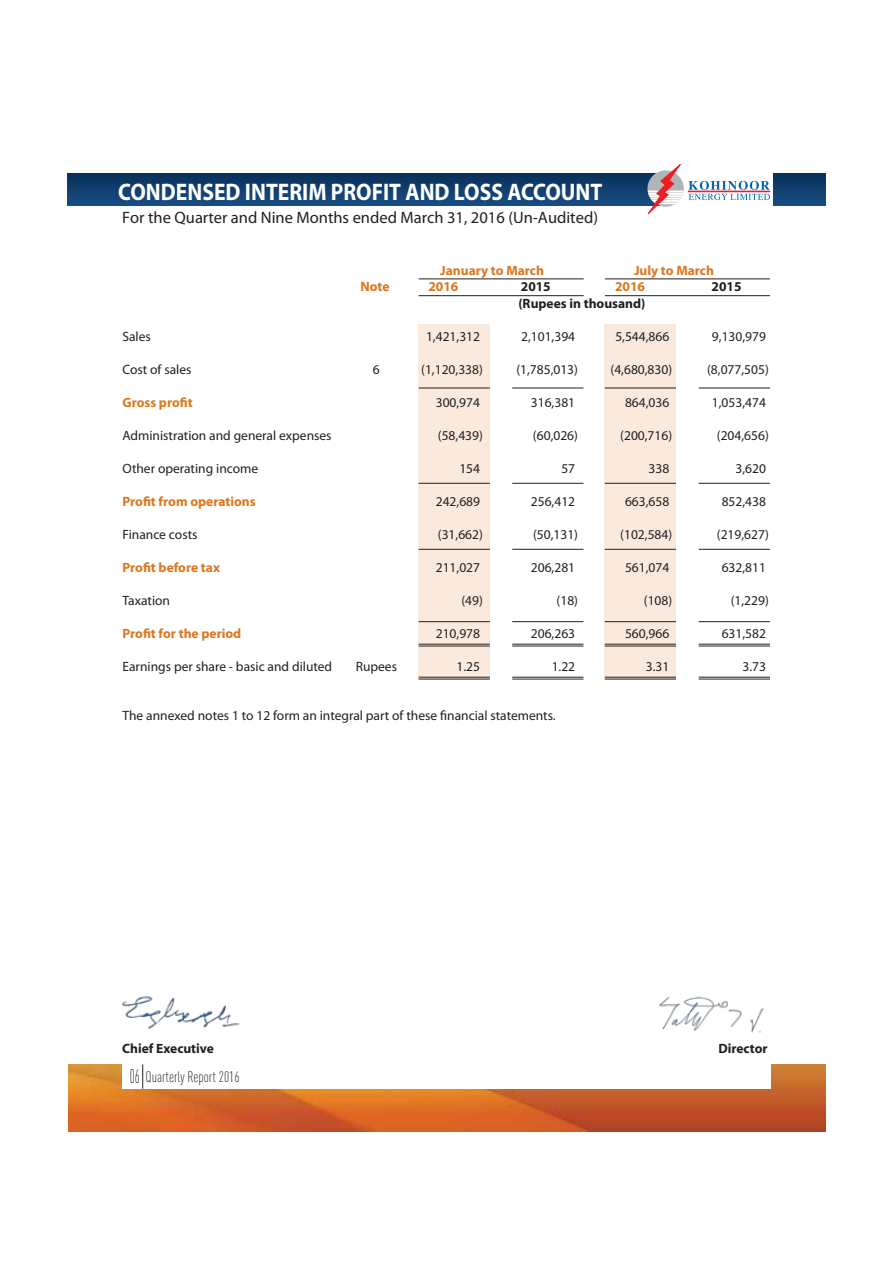
<style>
.page{position:relative;width:893px;height:1263px;background:#fff}
.page>*{position:absolute;margin:0;border:0;box-sizing:border-box;transform-origin:0 0}
.t1{font:700 24px "Myriad Pro";color:#fff;scale:.9 1}
.t2{font:16.5px "Myriad Pro";color:#231f20}
.t3{font:300 15px "DIN Cond";color:#231f20}
.t4{font:13.5px "Myriad Pro";color:#231f20}
.t5{font:700 13.5px "Myriad Pro";color:#de761c}
.t6{font:700 13.5px "Myriad Pro";color:#231f20}
.t7{font:700 13.5px "Myriad";color:#231f20}
.s1{font-size:19.5px}
</style>
<div class="page">
<svg style="left:68px;top:173px;width:757px;height:33px;background:#103f6e"></svg>
<div style="left:662px;top:172px;width:110px;height:35px;background:#fff"></div>
<img style="left:69px;top:1064px;width:756px;height:67px">
<div style="left:122px;top:1061px;width:648px;height:28px;background:#fff"></div>
<svg style="left:647px;top:170px;width:37px;height:37px"></svg>
<hr style="left:647px;top:191px;width:37px;height:1px;background:#fff">
<hr style="left:647px;top:193px;width:37px;height:2px;background:#fff">
<hr style="left:647px;top:195px;width:37px;height:2px;background:#fff">
<svg style="left:647px;top:164px;width:34px;height:51px"></svg>
<hr style="left:688px;top:191px;width:82px;height:1px;background:#ed1d24">
<svg style="left:689px;top:181px;width:81px;height:19px"></svg>
<svg style="left:142px;top:1064px;width:1px;height:25px"></svg>
<div style="left:419px;top:324px;width:71px;height:356px;background:#faeadd"></div>
<div style="left:605px;top:324px;width:71px;height:356px;background:#faeadd"></div>
<hr style="left:605px;top:278px;width:165px;height:1px;background:#231f20">
<hr style="left:699px;top:388px;width:71px;height:1px;background:#231f20">
<hr style="left:605px;top:388px;width:71px;height:1px;background:#231f20">
<hr style="left:512px;top:388px;width:71px;height:1px;background:#231f20">
<hr style="left:419px;top:388px;width:71px;height:1px;background:#231f20">
<hr style="left:699px;top:483px;width:71px;height:1px;background:#231f20">
<hr style="left:605px;top:483px;width:71px;height:1px;background:#231f20">
<hr style="left:512px;top:483px;width:71px;height:1px;background:#231f20">
<hr style="left:419px;top:483px;width:71px;height:1px;background:#231f20">
<hr style="left:699px;top:549px;width:71px;height:1px;background:#231f20">
<hr style="left:605px;top:549px;width:71px;height:1px;background:#231f20">
<hr style="left:512px;top:549px;width:71px;height:1px;background:#231f20">
<hr style="left:419px;top:549px;width:71px;height:1px;background:#231f20">
<hr style="left:699px;top:621px;width:71px;height:1px;background:#231f20">
<hr style="left:605px;top:621px;width:71px;height:1px;background:#231f20">
<hr style="left:512px;top:621px;width:71px;height:1px;background:#231f20">
<hr style="left:419px;top:621px;width:71px;height:1px;background:#231f20">
<hr style="left:699px;top:644px;width:71px;height:1px;background:#231f20">
<hr style="left:605px;top:644px;width:71px;height:1px;background:#231f20">
<hr style="left:512px;top:644px;width:71px;height:1px;background:#231f20">
<hr style="left:419px;top:644px;width:71px;height:1px;background:#231f20">
<hr style="left:699px;top:646px;width:71px;height:1px;background:#231f20">
<hr style="left:605px;top:646px;width:71px;height:1px;background:#231f20">
<hr style="left:512px;top:646px;width:71px;height:1px;background:#231f20">
<hr style="left:419px;top:646px;width:71px;height:1px;background:#231f20">
<hr style="left:699px;top:677px;width:71px;height:1px;background:#231f20">
<hr style="left:605px;top:677px;width:71px;height:1px;background:#231f20">
<hr style="left:512px;top:677px;width:71px;height:1px;background:#231f20">
<hr style="left:419px;top:677px;width:71px;height:1px;background:#231f20">
<hr style="left:699px;top:679px;width:71px;height:1px;background:#231f20">
<hr style="left:605px;top:679px;width:71px;height:1px;background:#231f20">
<hr style="left:512px;top:679px;width:71px;height:1px;background:#231f20">
<hr style="left:419px;top:679px;width:71px;height:1px;background:#231f20">
<hr style="left:605px;top:295px;width:165px;height:1px;background:#231f20">
<hr style="left:419px;top:278px;width:165px;height:1px;background:#231f20">
<hr style="left:419px;top:295px;width:165px;height:1px;background:#231f20">
<img style="left:659px;top:996px;width:105px;height:37px">
<img style="left:122px;top:996px;width:119px;height:33px">
<h1 class="t1" style="left:118px;top:178px;width:539px">CONDENSED INTERIM PROFIT AND LOSS ACCOUNT</h1>
<p class="t2" style="left:122px;top:208px;width:477px">For the Quarter and Nine Months ended March 31, 2016 (Un-Audited)</p>
<p class="t5" style="left:440px;top:262px;width:105px">January to March</p>
<p class="t5" style="left:634px;top:262px;width:81px">July to March</p>
<p class="t5" style="left:360px;top:279px;width:31px">Note</p>
<p class="t5" style="left:428px;top:279px;width:31px">2016</p>
<p class="t6" style="left:521px;top:279px;width:31px">2015</p>
<p class="t5" style="left:615px;top:279px;width:31px">2016</p>
<p class="t6" style="left:712px;top:279px;width:31px">2015</p>
<p class="t6" style="left:518px;top:295px;width:129px">(Rupees in thousand)</p>
<p class="t4" style="left:122px;top:329px;width:30px">Sales</p>
<p class="t4" style="left:426px;top:329px;width:56px">1,421,312</p>
<p class="t4" style="left:521px;top:329px;width:56px">2,101,394</p>
<p class="t4" style="left:615px;top:329px;width:56px">5,544,866</p>
<p class="t4" style="left:712px;top:329px;width:56px">9,130,979</p>
<p class="t4" style="left:122px;top:362px;width:71px">Cost of sales</p>
<p class="t4" style="left:373px;top:362px;width:8px">6</p>
<p class="t4" style="left:421px;top:362px;width:63px">(1,120,338)</p>
<p class="t4" style="left:516px;top:362px;width:63px">(1,785,013)</p>
<p class="t4" style="left:610px;top:362px;width:63px">(4,680,830)</p>
<p class="t4" style="left:707px;top:362px;width:63px">(8,077,505)</p>
<p class="t5" style="left:122px;top:394px;width:72px">Gross profit</p>
<p class="t4" style="left:436px;top:395px;width:46px">300,974</p>
<p class="t4" style="left:531px;top:395px;width:46px">316,381</p>
<p class="t4" style="left:625px;top:395px;width:46px">864,036</p>
<p class="t4" style="left:712px;top:395px;width:56px">1,053,474</p>
<p class="t4" style="left:122px;top:428px;width:211px">Administration and general expenses</p>
<p class="t4" style="left:438px;top:428px;width:47px">(58,439)</p>
<p class="t4" style="left:533px;top:428px;width:47px">(60,026)</p>
<p class="t4" style="left:620px;top:428px;width:54px">(200,716)</p>
<p class="t4" style="left:717px;top:428px;width:54px">(204,656)</p>
<p class="t4" style="left:122px;top:461px;width:137px">Other operating income</p>
<p class="t4" style="left:459px;top:461px;width:22px">154</p>
<p class="t4" style="left:561px;top:461px;width:15px">57</p>
<p class="t4" style="left:649px;top:461px;width:22px">338</p>
<p class="t4" style="left:735px;top:461px;width:32px">3,620</p>
<p class="t5" style="left:122px;top:493px;width:135px">Profit from operations</p>
<p class="t4" style="left:436px;top:494px;width:46px">242,689</p>
<p class="t4" style="left:531px;top:494px;width:46px">256,412</p>
<p class="t4" style="left:625px;top:494px;width:46px">663,658</p>
<p class="t4" style="left:722px;top:494px;width:46px">852,438</p>
<p class="t4" style="left:122px;top:527px;width:77px">Finance costs</p>
<p class="t4" style="left:438px;top:527px;width:47px">(31,662)</p>
<p class="t4" style="left:533px;top:527px;width:47px">(50,131)</p>
<p class="t4" style="left:620px;top:527px;width:54px">(102,584)</p>
<p class="t4" style="left:717px;top:527px;width:54px">(219,627)</p>
<p class="t5" style="left:122px;top:559px;width:99px">Profit before tax</p>
<p class="t4" style="left:436px;top:560px;width:46px">211,027</p>
<p class="t4" style="left:531px;top:560px;width:46px">206,281</p>
<p class="t4" style="left:625px;top:560px;width:46px">561,074</p>
<p class="t4" style="left:722px;top:560px;width:46px">632,811</p>
<p class="t4" style="left:122px;top:593px;width:49px">Taxation</p>
<p class="t4" style="left:461px;top:593px;width:23px">(49)</p>
<p class="t4" style="left:557px;top:593px;width:23px">(18)</p>
<p class="t4" style="left:644px;top:593px;width:30px">(108)</p>
<p class="t4" style="left:731px;top:593px;width:40px">(1,229)</p>
<p class="t5" style="left:122px;top:625px;width:120px">Profit for the period</p>
<p class="t4" style="left:436px;top:626px;width:46px">210,978</p>
<p class="t4" style="left:531px;top:626px;width:46px">206,263</p>
<p class="t4" style="left:625px;top:626px;width:46px">560,966</p>
<p class="t4" style="left:722px;top:626px;width:46px">631,582</p>
<p class="t4" style="left:122px;top:659px;width:211px">Earnings per share - basic and diluted</p>
<p class="t4" style="left:356px;top:659px;width:43px">Rupees</p>
<p class="t4" style="left:457px;top:659px;width:25px">1.25</p>
<p class="t4" style="left:552px;top:659px;width:25px">1.22</p>
<p class="t4" style="left:646px;top:659px;width:25px">3.31</p>
<p class="t4" style="left:742px;top:659px;width:25px">3.73</p>
<p class="t4" style="left:122px;top:708px;width:435px">The annexed notes 1 to 12 form an integral part of these financial statements.</p>
<p class="t7" style="left:122px;top:1042px;width:93px">Chief Executive</p>
<p class="t7" style="left:718px;top:1042px;width:51px">Director</p>
<p class="t3" style="left:130px;top:1068px;width:111px"><span class="s1">06</span> Quarterly Report 2016</p>
</div>
